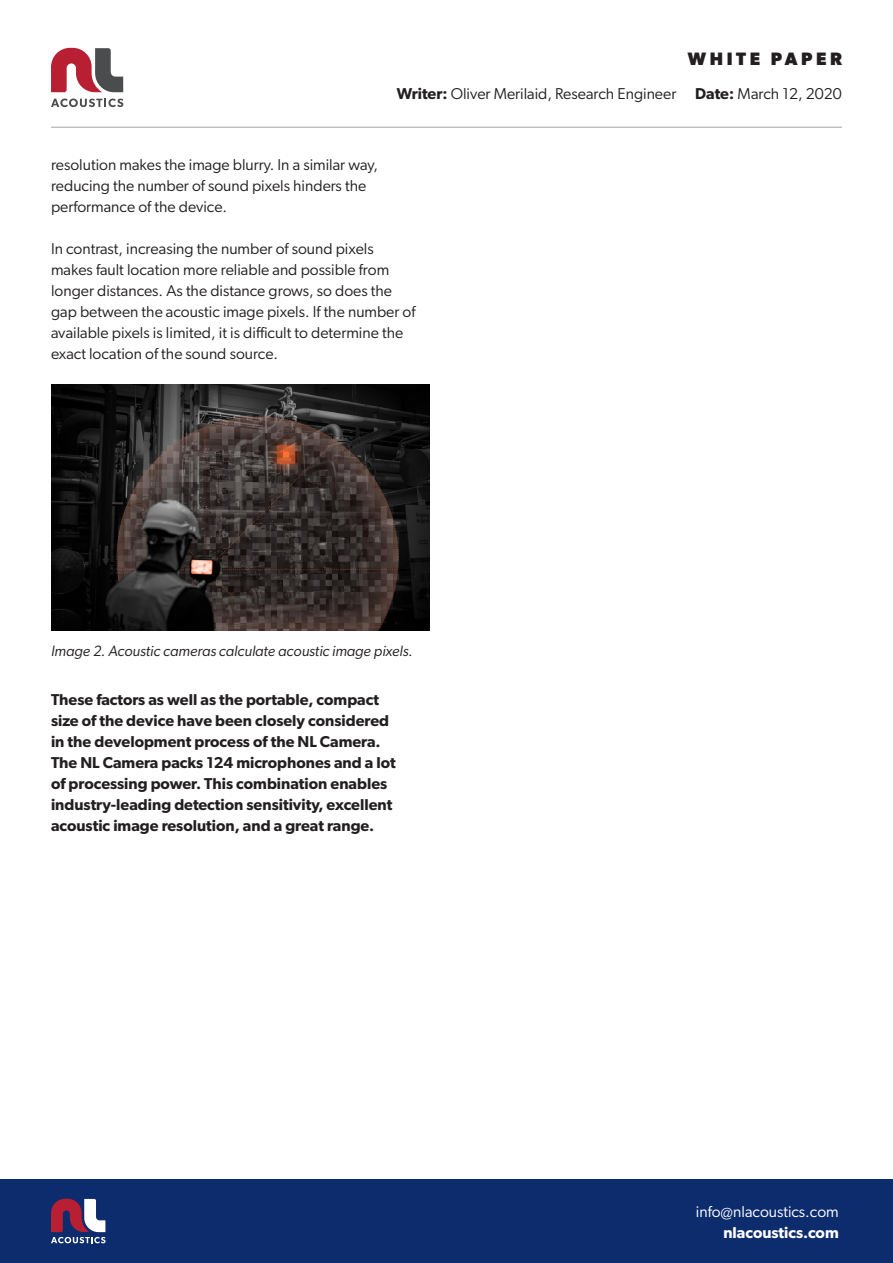
<style>
.page{position:relative;width:893px;height:1263px;background:#fff}
.page>*{position:absolute;margin:0;border:0;box-sizing:border-box;transform-origin:0 0}
.Document_title{font:700 18px "Gibson";letter-spacing:.2em;color:#231f20}
.Paragraph{font:15.75px/21px "Gibson";color:#231f20}
.Paragraph-2{font:600 15.75px/21px "Gibson";color:#231f20}
.t1{font:15.75px "Gibson";color:#fff}
.t2{font:600 15.75px "Gibson";color:#fff}
.Paragraph-3{font:italic 15px "Gibson";color:#231f20}
.s1{font-weight:600}
</style>
<div class="page">
<div style="left:0;top:1179px;width:893px;height:84px;background:#0d2c6e"></div>
<svg style="left:51px;top:1199px;width:55px;height:44px"></svg>
<svg style="left:51px;top:99px;width:72px;height:8px"></svg>
<svg style="left:51px;top:48px;width:72px;height:44px"></svg>
<hr style="left:51px;top:127px;width:791px;height:1px;background:#a3a4a8">
<img style="left:51px;top:384px;width:378px;height:246px">
<p class="Document_title" style="left:688px;top:49px;width:156px">WHITE PAPER</p>
<p class="Paragraph" style="left:397px;top:83px;width:447px"><span class="s1">Writer:</span> Oliver Merilaid, Research Engineer <span class="s1">Date:</span> March 12, 2020</p>
<p class="Paragraph" style="left:51px;top:154px;width:329px">resolution makes the image blurry. In a similar way, reducing the number of sound pixels hinders the performance of the device.</p>
<p class="Paragraph" style="left:51px;top:238px;width:366px">In contrast, increasing the number of sound pixels makes fault location more reliable and possible from longer distances. As the distance grows, so does the gap between the acoustic image pixels. If the number of available pixels is limited, it is difficult to determine the exact location of the sound source.</p>
<p class="Paragraph-3" style="left:51px;top:642px;width:363px">Image 2. Acoustic cameras calculate acoustic image pixels.</p>
<p class="Paragraph-2" style="left:51px;top:688px;width:346px">These factors as well as the portable, compact size of the device have been closely considered in the development process of the NL Camera.<br>The NL Camera packs 124 microphones and a lot of processing power. This combination enables industry-leading detection sensitivity, excellent acoustic image resolution, and a great range.</p>
<p class="t1" style="left:696px;top:1202px;width:144px">info@nlacoustics.com</p>
<p class="t2" style="left:723px;top:1223px;width:117px">nlacoustics.com</p>
</div>
